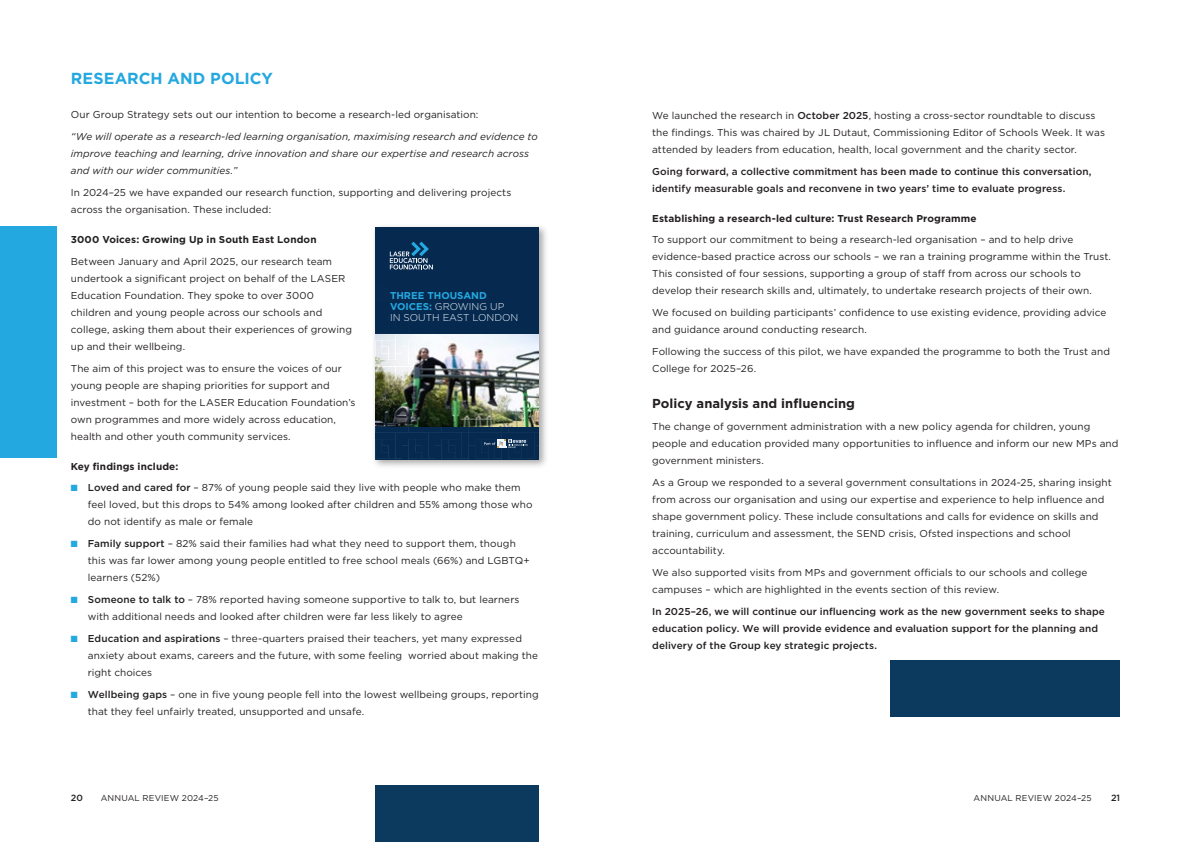
<style>
.page{position:relative;width:1191px;height:842px;background:#fff}
.page>*{position:absolute;margin:0;border:0;box-sizing:border-box;transform-origin:0 0}
.Elev_Headline{font:700 16px "Gotham";color:#24a8e0}
.Elev_Subhead{font:700 13px "Gotham";letter-spacing:.005em;color:#231f20}
.Elev_Body{font:10px/17px "Gotham";letter-spacing:.005em;color:#231f20}
.Elev_Body-2{font:500 10px/17px "Gotham";letter-spacing:.01em;color:#231f20}
.Elev_Body-3{font:italic 10px/17px "Gotham";color:#231f20}
.Elev_Small_Subhead{font:700 10px "Gotham";letter-spacing:.01em;color:#231f20}
.t1{font:300 9.9px/10.7px "Gotham";color:#eef5fc}
.t2{font:500 9px "Gotham";color:#231f20}
.t3{font:8.5px "Gotham";letter-spacing:.02em;color:#231f20}
.s1{color:#24a8e0}
.s2{font-weight:500}
.s3{font-weight:700;color:#25a9e1}
</style>
<div class="page">
<div style="left:0;top:227px;width:57px;height:231px;background:#24a8e0"></div>
<div style="left:371px;top:224px;width:178px;height:245px;background:#231f20;opacity:.4"></div>
<div style="left:375px;top:228px;width:164px;height:231px;background:#05294f"></div>
<svg style="left:390px;top:242px;width:43px;height:27px"></svg>
<div style="left:375px;top:334px;width:20px;height:6px;background:#dae3ef"></div>
<img style="left:376px;top:334px;width:163px;height:126px">
<div style="left:375px;top:785px;width:164px;height:57px;background:#0c3a5e"></div>
<div style="left:890px;top:660px;width:230px;height:57px;background:#0c3a5e"></div>
<p class="Elev_Headline" style="left:71px;top:67px;width:204px">RESEARCH AND POLICY</p>
<p class="Elev_Body" style="left:71px;top:105px;width:409px">Our Group Strategy sets out our intention to become a research-led organisation:</p>
<p class="Elev_Body-3" style="left:71px;top:127px;width:468px">“We will operate as a research-led learning organisation, maximising research and evidence to improve teaching and learning, drive innovation and share our expertise and research across and with our wider communities.”</p>
<p class="Elev_Body" style="left:71px;top:183px;width:442px">In 2024–25 we have expanded our research function, supporting and delivering projects across the organisation. These included:</p>
<p class="Elev_Small_Subhead" style="left:71px;top:232px;width:247px">3000 Voices: Growing Up in South East London</p>
<p class="Elev_Body" style="left:71px;top:252px;width:283px">Between January and April 2025, our research team undertook a significant project on behalf of the LASER Education Foundation. They spoke to over 3000 children and young people across our schools and college, asking them about their experiences of growing up and their wellbeing.</p>
<p class="Elev_Body" style="left:71px;top:359px;width:286px">The aim of this project was to ensure the voices of our young people are shaping priorities for support and investment – both for the LASER Education Foundation’s own programmes and more widely across education, health and other youth community services.</p>
<p class="Elev_Small_Subhead" style="left:71px;top:459px;width:109px">Key findings include:</p>
<p class="Elev_Body" style="left:88px;top:479px;width:446px;text-indent:-17px"><span class="s1">■</span> <span class="s2">Loved and cared for</span> – 87% of young people said they live with people who make them feel loved, but this drops to 54% among looked after children and 55% among those who do not identify as male or female</p>
<p class="Elev_Body" style="left:88px;top:535px;width:443px;text-indent:-17px"><span class="s1">■</span> <span class="s2">Family support</span> – 82% said their families had what they need to support them, though this was far lower among young people entitled to free school meals (66%) and LGBTQ+ learners (52%)</p>
<p class="Elev_Body" style="left:88px;top:591px;width:433px;text-indent:-17px"><span class="s1">■</span> <span class="s2">Someone to talk to</span> – 78% reported having someone supportive to talk to, but learners with additional needs and looked after children were far less likely to agree</p>
<p class="Elev_Body" style="left:88px;top:630px;width:452px;text-indent:-17px"><span class="s1">■</span> <span class="s2">Education and aspirations</span> – three-quarters praised their teachers, yet many expressed anxiety about exams, careers and the future, with some feeling worried about making the right choices</p>
<p class="Elev_Body" style="left:88px;top:686px;width:452px;text-indent:-17px"><span class="s1">■</span> <span class="s2">Wellbeing gaps</span> – one in five young people fell into the lowest wellbeing groups, reporting that they feel unfairly treated, unsupported and unsafe.</p>
<p class="t1" style="left:390px;top:290px;width:130px"><span class="s3">THREE THOUSAND<br>VOICES:</span> GROWING UP<br>IN SOUTH EAST LONDON</p>
<p class="Elev_Body" style="left:652px;top:106px;width:454px">We launched the research in <span class="s2">October 2025</span>, hosting a cross-sector roundtable to discuss the findings. This was chaired by JL Dutaut, Commissioning Editor of Schools Week. It was attended by leaders from education, health, local government and the charity sector.</p>
<p class="Elev_Body-2" style="left:652px;top:162px;width:441px">Going forward, a collective commitment has been made to continue this conversation, identify measurable goals and reconvene in two years’ time to evaluate progress.</p>
<p class="Elev_Small_Subhead" style="left:652px;top:211px;width:326px">Establishing a research-led culture: Trust Research Programme</p>
<p class="Elev_Body" style="left:652px;top:231px;width:460px">To support our commitment to being a research-led organisation – and to help drive evidence-based practice across our schools – we ran a training programme within the Trust.<br>This consisted of four sessions, supporting a group of staff from across our schools to develop their research skills and, ultimately, to undertake research projects of their own.</p>
<p class="Elev_Body" style="left:652px;top:304px;width:456px">We focused on building participants’ confidence to use existing evidence, providing advice and guidance around conducting research.</p>
<p class="Elev_Body" style="left:652px;top:343px;width:459px">Following the success of this pilot, we have expanded the programme to both the Trust and<br>College for 2025–26.</p>
<p class="Elev_Subhead" style="left:652px;top:395px;width:204px">Policy analysis and influencing</p>
<p class="Elev_Body" style="left:652px;top:418px;width:468px">The change of government administration with a new policy agenda for children, young people and education provided many opportunities to influence and inform our new MPs and government ministers.</p>
<p class="Elev_Body" style="left:652px;top:474px;width:461px">As a Group we responded to a several government consultations in 2024-25, sharing insight from across our organisation and using our expertise and experience to help influence and shape government policy. These include consultations and calls for evidence on skills and training, curriculum and assessment, the SEND crisis, Ofsted inspections and school accountability.</p>
<p class="Elev_Body" style="left:652px;top:564px;width:437px">We also supported visits from MPs and government officials to our schools and college campuses – which are highlighted in the events section of this review.</p>
<p class="Elev_Body-2" style="left:652px;top:603px;width:454px">In 2025–26, we will continue our influencing work as the new government seeks to shape education policy. We will provide evidence and evaluation support for the planning and delivery of the Group key strategic projects.</p>
<p class="t2" style="left:71px;top:792px;width:14px">20</p>
<p class="t3" style="left:101px;top:793px;width:120px">ANNUAL REVIEW 2024–25</p>
<p class="t3" style="left:973px;top:793px;width:120px">ANNUAL REVIEW 2024–25</p>
<p class="t2" style="left:1111px;top:792px;width:11px">21</p>
</div>
